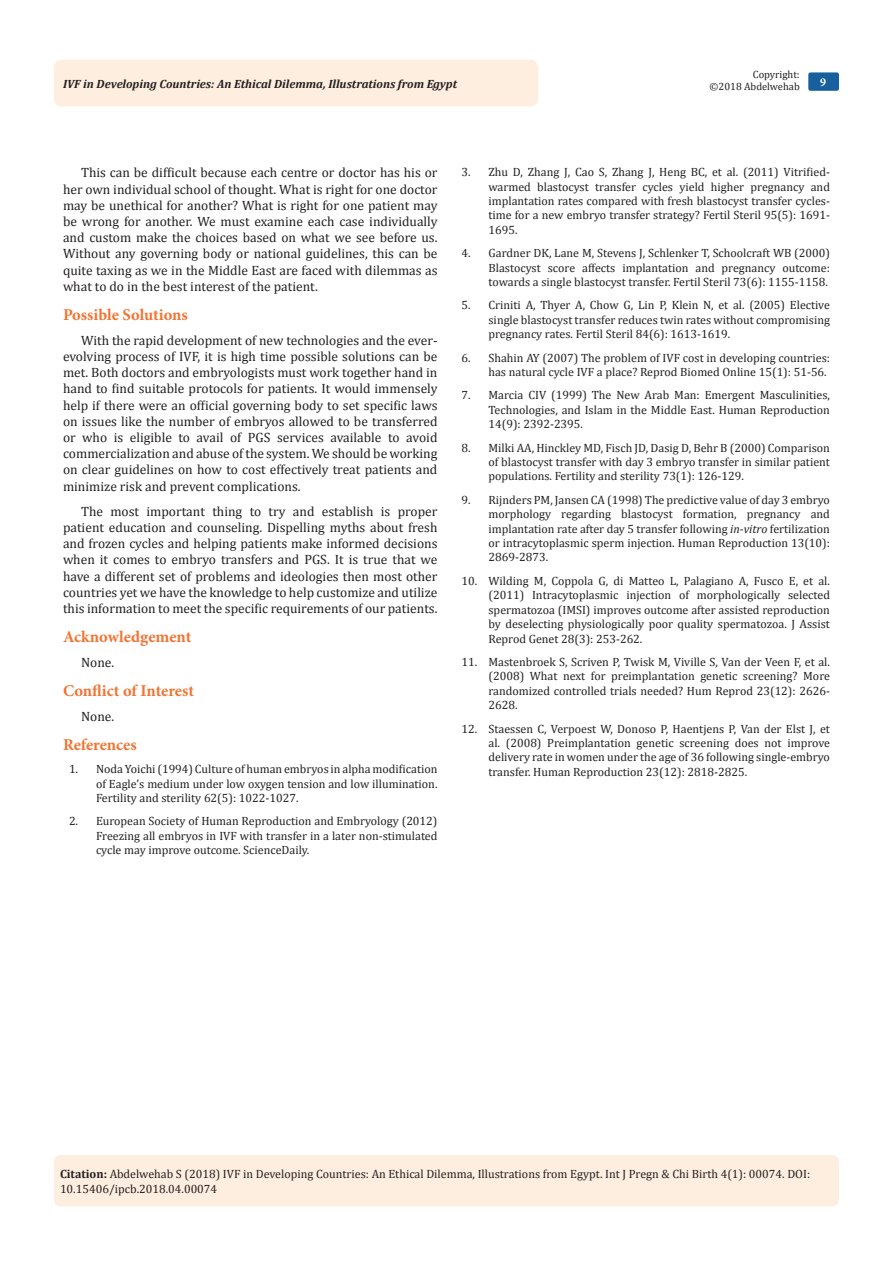
<style>
.page{position:relative;width:893px;height:1263px;background:#fff}
.page>*{position:absolute;margin:0;border:0;box-sizing:border-box;transform-origin:0 0}
.List_Paragraph{font:700 16.5px "Minion Pro";letter-spacing:-.005em;color:#f37331}
.t1{font:13.5px/16.2px "Cambria";color:#231f20;text-align:justify}
.Citation{font:12px/14.4px "Cambria";color:#231f20;text-align:justify}
.t2{font:italic 700 12px "Cambria";color:#231f20}
.t3{font:700 12px "Minion Pro";color:#fff}
.t4{font:10.5px/12.6px "Cambria";color:#231f20;text-align:right}
.s1{font-style:italic}
.s2{font-weight:700}
</style>
<div class="page">
<div style="left:54px;top:1155px;width:785px;height:51px;background:#feeee0;border-radius:7px"></div>
<div style="left:54px;top:60px;width:484px;height:46px;background:#feeee0;border-radius:8px"></div>
<div style="left:808px;top:72px;width:31px;height:19px;background:#18609d;border-radius:2px"></div>
<p class="t4" style="left:710px;top:68px;width:92px">Copyright:<br>©2018 Abdelwehab</p>
<p class="t2" style="left:63px;top:75px;width:396px">IVF in Developing Countries: An Ethical Dilemma, Illustrations from Egypt</p>
<p class="t3" style="left:820px;top:74px;width:7px">9</p>
<p class="t1" style="left:63px;top:165px;width:376px;text-indent:18px">This can be difficult because each centre or doctor has his or her own individual school of thought. What is right for one doctor may be unethical for another? What is right for one patient may be wrong for another. We must examine each case individually and custom make the choices based on what we see before us.<br>Without any governing body or national guidelines, this can be quite taxing as we in the Middle East are faced with dilemmas as what to do in the best interest of the patient.</p>
<p class="List_Paragraph" style="left:63px;top:303px;width:126px">Possible Solutions</p>
<p class="t1" style="left:63px;top:332px;width:376px;text-indent:18px">With the rapid development of new technologies and the ever&shy;evolving process of IVF, it is high time possible solutions can be met. Both doctors and embryologists must work together hand in hand to find suitable protocols for patients. It would immensely help if there were an official governing body to set specific laws on issues like the number of embryos allowed to be transferred or who is eligible to avail of PGS services available to avoid commercialization and abuse of the system. We should be working on clear guidelines on how to cost effectively treat patients and minimize risk and prevent complications.</p>
<p class="t1" style="left:63px;top:503px;width:376px;text-indent:18px">The most important thing to try and establish is proper patient education and counseling. Dispelling myths about fresh and frozen cycles and helping patients make informed decisions when it comes to embryo transfers and PGS. It is true that we have a different set of problems and ideologies then most other countries yet we have the knowledge to help customize and utilize this information to meet the specific requirements of our patients.</p>
<p class="List_Paragraph" style="left:63px;top:625px;width:130px">Acknowledgement</p>
<p class="t1" style="left:81px;top:654px;width:35px">None.</p>
<p class="List_Paragraph" style="left:63px;top:679px;width:132px">Conflict of Interest</p>
<p class="t1" style="left:81px;top:708px;width:35px">None.</p>
<p class="List_Paragraph" style="left:63px;top:733px;width:75px">References</p>
<p class="Citation" style="left:96px;top:762px;width:343px;text-indent:-27px">1. Noda Yoichi (1994) Culture of human embryos in alpha modification of Eagle’s medium under low oxygen tension and low illumination.<br>Fertility and sterility 62(5): 1022-1027.</p>
<p class="Citation" style="left:96px;top:814px;width:343px;text-indent:-27px">2. European Society of Human Reproduction and Embryology (2012)<br>Freezing all embryos in IVF with transfer in a later non-stimulated cycle may improve outcome. ScienceDaily.</p>
<p class="Citation" style="left:488px;top:165px;width:343px;text-indent:-27px">3. Zhu D, Zhang J, Cao S, Zhang J, Heng BC, et al. (2011) Vitrified&shy;warmed blastocyst transfer cycles yield higher pregnancy and implantation rates compared with fresh blastocyst transfer cycles&shy;time for a new embryo transfer strategy? Fertil Steril 95(5): 1691- 1695.</p>
<p class="Citation" style="left:488px;top:246px;width:343px;text-indent:-27px">4. Gardner DK, Lane M, Stevens J, Schlenker T, Schoolcraft WB (2000)<br>Blastocyst score affects implantation and pregnancy outcome: towards a single blastocyst transfer. Fertil Steril 73(6): 1155-1158.</p>
<p class="Citation" style="left:488px;top:298px;width:343px;text-indent:-27px">5. Criniti A, Thyer A, Chow G, Lin P, Klein N, et al. (2005) Elective single blastocyst transfer reduces twin rates without compromising pregnancy rates. Fertil Steril 84(6): 1613-1619.</p>
<p class="Citation" style="left:461px;top:350px;width:370px;text-align:right">6. Shahin AY (2007) The problem of IVF cost in developing countries: has natural cycle IVF a place? Reprod Biomed Online 15(1): 51-56.</p>
<p class="Citation" style="left:488px;top:388px;width:343px;text-indent:-27px">7. Marcia CIV (1999) The New Arab Man: Emergent Masculinities, Technologies, and Islam in the Middle East. Human Reproduction 14(9): 2392-2395.</p>
<p class="Citation" style="left:488px;top:440px;width:343px;text-indent:-27px">8. Milki AA, Hinckley MD, Fisch JD, Dasig D, Behr B (2000) Comparison of blastocyst transfer with day 3 embryo transfer in similar patient populations. Fertility and sterility 73(1): 126-129.</p>
<p class="Citation" style="left:488px;top:492px;width:343px;text-indent:-27px">9. Rijnders PM, Jansen CA (1998) The predictive value of day 3 embryo morphology regarding blastocyst formation, pregnancy and implantation rate after day 5 transfer following <span class="s1">in-vitro</span> fertilization or intracytoplasmic sperm injection. Human Reproduction 13(10):<br>2869-2873.</p>
<p class="Citation" style="left:488px;top:573px;width:343px;text-indent:-27px">10. Wilding M, Coppola G, di Matteo L, Palagiano A, Fusco E, et al. (2011) Intracytoplasmic injection of morphologically selected spermatozoa (IMSI) improves outcome after assisted reproduction by deselecting physiologically poor quality spermatozoa. J Assist Reprod Genet 28(3): 253-262.</p>
<p class="Citation" style="left:488px;top:654px;width:343px;text-indent:-27px">11. Mastenbroek S, Scriven P, Twisk M, Viville S, Van der Veen F, et al. (2008) What next for preimplantation genetic screening? More randomized controlled trials needed? Hum Reprod 23(12): 2626- 2628.</p>
<p class="Citation" style="left:488px;top:721px;width:343px;text-indent:-27px">12. Staessen C, Verpoest W, Donoso P, Haentjens P, Van der Elst J, et al. (2008) Preimplantation genetic screening does not improve delivery rate in women under the age of 36 following single-embryo transfer. Human Reproduction 23(12): 2818-2825.</p>
<p class="Citation" style="left:60px;top:1167px;width:752px"><span class="s2">Citation:</span> Abdelwehab S (2018) IVF in Developing Countries: An Ethical Dilemma, Illustrations from Egypt. Int J Pregn &amp; Chi Birth 4(1): 00074. DOI:<br>10.15406/ipcb.2018.04.00074</p>
</div>
